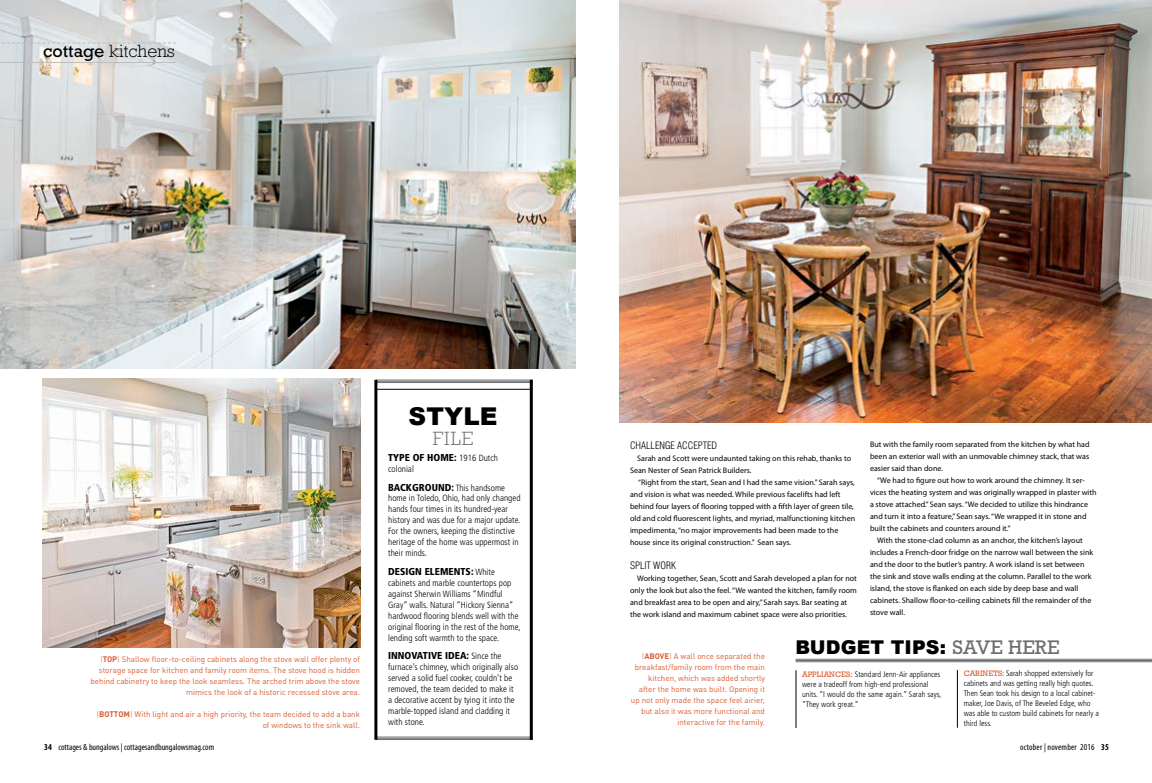
<style>
.page{position:relative;width:1152px;height:783px;background:#fff}
.page>*{position:absolute;margin:0;border:0;box-sizing:border-box;transform-origin:0 0}
.t1{font:900 24.5px "Arial";letter-spacing:.005em;color:#000}
.t2{font:300 19.5px "Rockwell Std";color:#6d6e71}
.t3{font:900 19px "Arial";letter-spacing:.005em;color:#000}
.t4{font:300 18px "Rockwell Std";color:#000}
.t5{font:900 condensed 10px "Frutiger";letter-spacing:.005em;color:#000}
.t6{font:300 condensed 10px "Helvetica";color:#000}
.t7{font:300 condensed 9px/11px "Frutiger";letter-spacing:.005em;color:#000}
.t8{font:condensed 9px "Myriad Pro";color:#000}
.t9{font:condensed 9px "Myriad Pro";letter-spacing:.02em;color:#000}
.t10{font:8px/12px "Myriad Pro";letter-spacing:.005em;color:#000}
.t11{font:8px/11px "DIN Pro";color:#db5c32;text-align:right}
.t12{font:300 condensed 8px/10px "Frutiger";letter-spacing:.005em;color:#000}
.s1{font-weight:400}
.s2{font-family:"DIN";font-weight:300}
.s3{font-family:"DIN";font-weight:700}
.s4{font-weight:300;font-size:9px}
.s5{font-weight:900;font-size:10px}
.s6{font-family:"Rockwell Std";font-weight:400;font-size:20px;color:#6d6e71}
.s7{font-family:"Rockwell Std";font-weight:400;font-stretch:normal;color:#db5c32}
.s8{font-weight:700}
</style>
<div class="page">
<img style="left:0;top:0;width:576px;height:369px">
<img style="left:619px;top:0;width:533px;height:423px">
<svg style="left:0;top:42px;width:176px;height:2px"></svg>
<hr style="left:0;top:62px;width:176px;height:1px;background:#bcbec0">
<hr style="left:376px;top:380px;width:157px;height:1px;background:#6d6e71">
<hr style="left:376px;top:381px;width:157px;height:1px;background:#6d6e71">
<hr style="left:376px;top:382px;width:157px;height:1px;background:#6d6e71">
<hr style="left:376px;top:737px;width:157px;height:1px;background:#6d6e71">
<hr style="left:376px;top:738px;width:157px;height:1px;background:#6d6e71">
<hr style="left:376px;top:739px;width:157px;height:1px;background:#6d6e71">
<hr style="left:374px;top:380px;width:3px;height:360px;background:#000">
<hr style="left:530px;top:380px;width:3px;height:360px;background:#000">
<hr style="left:376px;top:389px;width:157px;height:1px;background:#000">
<img style="left:43px;top:378px;width:318px;height:270px">
<hr style="left:796px;top:659px;width:356px;height:1px;background:#6d6e71">
<hr style="left:796px;top:660px;width:356px;height:1px;background:#6d6e71">
<hr style="left:796px;top:661px;width:356px;height:1px;background:#6d6e71">
<hr style="left:796px;top:670px;width:1px;height:58px;background:#000">
<hr style="left:957px;top:670px;width:1px;height:58px;background:#000">
<h3 class="t4" style="left:43px;top:41px;width:133px"><span class="s1">cottage</span> kitchens</h3>
<p class="t11" style="left:91px;top:653px;width:271px"><span class="s2">|</span><span class="s3">TOP</span><span class="s2">|</span> Shallow floor-to-ceiling cabinets along the stove wall offer plenty of storage space for kitchen and family room items. The stove hood is hidden behind cabinetry to keep the look seamless. The arched trim above the stove mimics the look of a historic recessed stove area.</p>
<p class="t11" style="left:97px;top:708px;width:265px"><span class="s2">|</span><span class="s3">BOTTOM</span><span class="s2">|</span> With light and air a high priority, the team decided to add a bank of windows to the sink wall.</p>
<h1 class="t1" style="left:409px;top:398px;width:90px">STYLE</h1>
<h2 class="t2" style="left:433px;top:427px;width:42px">FILE</h2>
<p class="t5" style="left:388px;top:452px;width:111px">TYPE OF HOME: <span class="s4">1916 Dutch</span></p>
<p class="t7" style="left:388px;top:460px;width:118px;line-height:18.2px">colonial<br><span class="s5">BACKGROUND:</span> This handsome</p>
<p class="t7" style="left:388px;top:493px;width:134px">home in Toledo, Ohio, had only changed hands four times in its hundred-year history and was due for a major update.<br>For the owners, keeping the distinctive heritage of the home was uppermost in their minds.</p>
<p class="t5" style="left:388px;top:565px;width:108px">DESIGN ELEMENTS: <span class="s4">White</span></p>
<p class="t7" style="left:388px;top:577px;width:134px">cabinets and marble countertops pop against Sherwin Williams “Mindful Gray” walls. Natural “Hickory Sienna” hardwood flooring blends well with the original flooring in the rest of the home, lending soft warmth to the space.</p>
<p class="t5" style="left:388px;top:649px;width:115px">INNOVATIVE IDEA: <span class="s4">Since the</span></p>
<p class="t7" style="left:388px;top:661px;width:132px">furnace’s chimney, which originally also served a solid fuel cooker, couldn’t be removed, the team decided to make it a decorative accent by tying it into the marble-topped island and cladding it with stone.</p>
<p class="t6" style="left:630px;top:439px;width:89px">CHALLENGE ACCEPTED</p>
<p class="t10" style="left:630px;top:452px;width:223px;text-indent:7px">Sarah and Scott were undaunted taking on this rehab, thanks to<br>Sean Nester of Sean Patrick Builders.</p>
<p class="t10" style="left:630px;top:476px;width:227px;text-indent:8px">“Right from the start, Sean and I had the same vision.” Sarah says, and vision is what was needed. While previous facelifts had left behind four layers of flooring topped with a fifth layer of green tile, old and cold fluorescent lights, and myriad, malfunctioning kitchen impedimenta, “no major improvements had been made to the house since its original construction.” Sean says.</p>
<p class="t6" style="left:630px;top:559px;width:48px">SPLIT WORK</p>
<p class="t10" style="left:630px;top:572px;width:228px;text-indent:7px">Working together, Sean, Scott and Sarah developed a plan for not only the look but also the feel. “We wanted the kitchen, family room and breakfast area to be open and airy,” Sarah says. Bar seating at the work island and maximum cabinet space were also priorities.</p>
<p class="t10" style="left:870px;top:438px;width:221px;text-align:justify">But with the family room separated from the kitchen by what had been an exterior wall with an unmovable chimney stack, that was easier said than done.</p>
<p class="t10" style="left:877px;top:474px;width:209px">“We had to figure out how to work around the chimney. It ser-</p>
<p class="t10" style="left:870px;top:486px;width:228px">vices the heating system and was originally wrapped in plaster with</p>
<p class="t10" style="left:870px;top:498px;width:220px">a stove attached.” Sean says. “We decided to utilize this hindrance</p>
<p class="t10" style="left:870px;top:510px;width:218px">and turn it into a feature,” Sean says. “We wrapped it in stone and</p>
<p class="t10" style="left:870px;top:522px;width:142px">built the cabinets and counters around it.”</p>
<p class="t10" style="left:877px;top:534px;width:207px">With the stone-clad column as an anchor, the kitchen’s layout</p>
<p class="t10" style="left:870px;top:546px;width:225px">includes a French-door fridge on the narrow wall between the sink</p>
<p class="t10" style="left:870px;top:558px;width:216px">and the door to the butler’s pantry. A work island is set between</p>
<p class="t10" style="left:870px;top:570px;width:223px">the sink and stove walls ending at the column. Parallel to the work</p>
<p class="t10" style="left:870px;top:582px;width:210px">island, the stove is flanked on each side by deep base and wall</p>
<p class="t10" style="left:870px;top:594px;width:223px">cabinets. Shallow floor-to-ceiling cabinets fill the remainder of the</p>
<p class="t10" style="left:870px;top:606px;width:37px">stove wall.</p>
<p class="t11" style="left:631px;top:650px;width:136px"><span class="s2">|</span><span class="s3">ABOVE</span><span class="s2">|</span> A wall once separated the breakfast/family room from the main kitchen, which was added shortly after the home was built. Opening it up not only made the space feel airier, but also it was more functional and interactive for the family.</p>
<h3 class="t3" style="left:796px;top:633px;width:266px">BUDGET TIPS: <span class="s6">SAVE HERE</span></h3>
<p class="t12" style="left:802px;top:669px;width:141px"><span class="s7">APPLIANCES:</span> Standard Jenn-Air appliances were a tradeoff from high-end professional units. “I would do the same again.” Sarah says, “They work great.”</p>
<p class="t12" style="left:964px;top:669px;width:137px"><span class="s7">CABINETS:</span> Sarah shopped extensively for cabinets and was getting really high quotes.<br>Then Sean took his design to a local cabinet&shy;maker, Joe Davis, of The Beveled Edge, who was able to custom build cabinets for nearly a third less.</p>
<p class="t8" style="left:44px;top:741px;width:171px"><span class="s8">34</span> cottages &amp; bungalows | cottagesandbungalowsmag.com</p>
<p class="t9" style="left:1020px;top:741px;width:90px">october | november 2016 <span class="s8">35</span></p>
</div>
